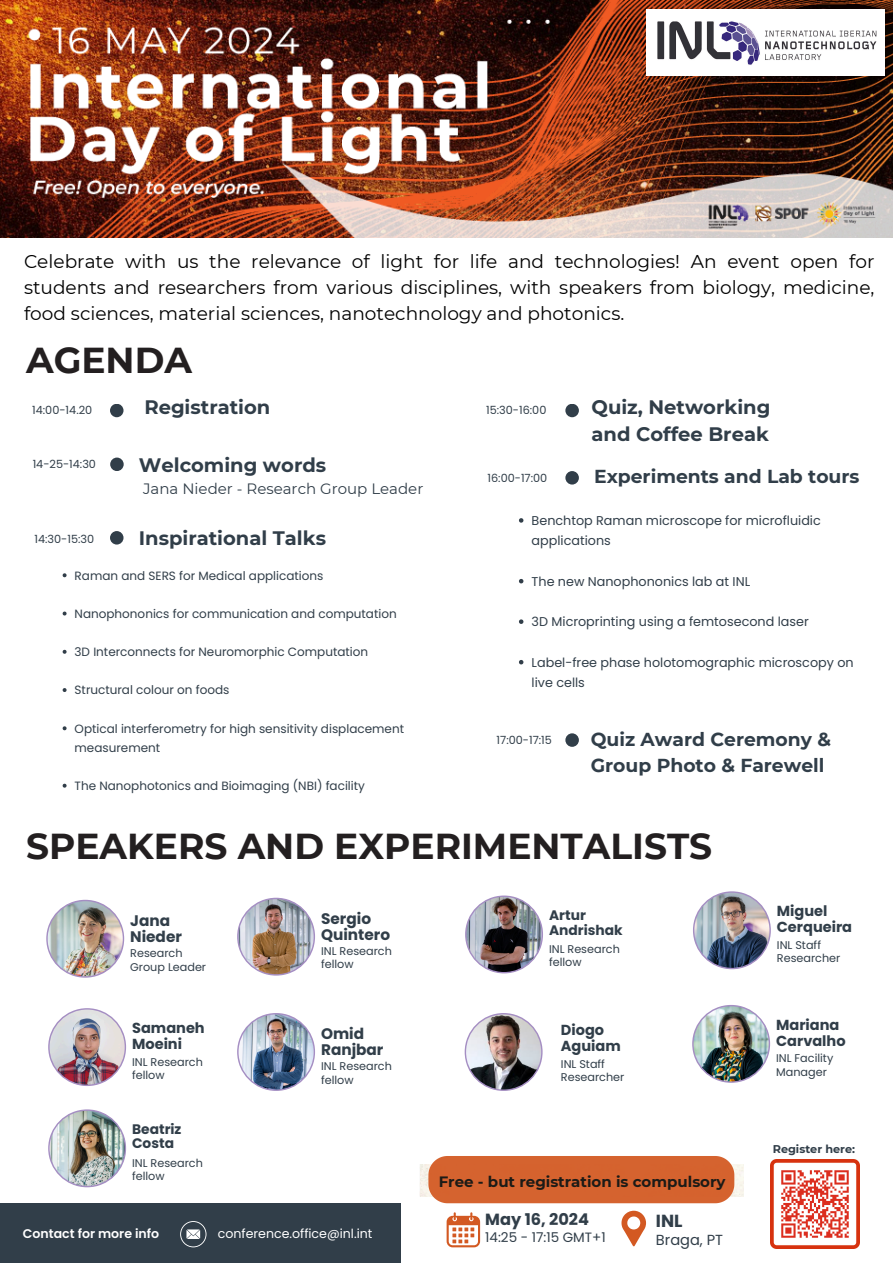
<style>
.page{position:relative;width:893px;height:1263px;background:#fff}
.page>*{position:absolute;margin:0;border:0;box-sizing:border-box;transform-origin:0 0}
.t1{font:700 36px "Montserrat";color:#231f20}
.t2{font:700 19.5px/27px "Montserrat";color:#313e49}
.t3{font:700 18.75px/25.9px "Montserrat";color:#313e49}
.t4{font:18.52px/25.9px "Montserrat";color:#000;text-align:justify}
.t5{font:700 17.48px "Poppins";color:#313e49}
.t6{font:700 16.2px "Poppins";color:#313e49}
.t7{font:700 15.3px/16.4px "Poppins";color:#313e49}
.t8{font:700 15px "Montserrat";color:#1c1b17}
.t9{font:15px "Montserrat";color:#313e49}
.t10{font:14.62px "Poppins";color:#313e49}
.t11{font:700 14.55px/15.8px "Poppins";color:#313e49}
.t12{font:700 13.8px/14.6px "Poppins";color:#313e49}
.t13{font:13.5px "Poppins";color:#313e49}
.t14{font:12.75px/20.2px "Poppins";color:#313e49}
.t15{font:12.6px "Poppins";color:#fff}
.t16{font:600 12.52px "Poppins";color:#fff}
.t17{font:12px/19.1px "Poppins";color:#313e49}
.t18{font:11.25px "Poppins";color:#313e49}
.t19{font:700 11.25px "Montserrat";color:#313e49}
.t20{font:11.18px/13.4px "Poppins";color:#313e49}
</style>
<div class="page">
<div style="left:0;top:1203px;width:400px;height:60px;background:#313e49"></div>
<svg style="left:180px;top:1221px;width:26px;height:26px"></svg>
<svg style="left:446px;top:1212px;width:34px;height:35px"></svg>
<div style="left:110px;top:404px;width:13px;height:13px;background:#313e49;border-radius:50%"></div>
<img style="left:0;top:0;width:893px;height:237px">
<img style="left:237px;top:898px;width:78px;height:77px">
<img style="left:46px;top:900px;width:78px;height:78px">
<div style="left:110px;top:458px;width:14px;height:13px;background:#313e49;border-radius:50%"></div>
<div style="left:110px;top:531px;width:13px;height:13px;background:#313e49;border-radius:50%"></div>
<div style="left:565px;top:404px;width:14px;height:13px;background:#313e49;border-radius:50%"></div>
<div style="left:565px;top:471px;width:14px;height:14px;background:#313e49;border-radius:50%"></div>
<div style="left:565px;top:733px;width:14px;height:14px;background:#313e49;border-radius:50%"></div>
<img style="left:770px;top:1159px;width:89px;height:90px">
<img style="left:48px;top:1008px;width:78px;height:78px">
<img style="left:237px;top:1013px;width:78px;height:78px">
<img style="left:693px;top:891px;width:78px;height:78px">
<img style="left:465px;top:895px;width:78px;height:78px">
<img style="left:692px;top:1005px;width:78px;height:78px">
<img style="left:465px;top:1013px;width:77px;height:78px">
<svg style="left:621px;top:1210px;width:25px;height:36px"></svg>
<img style="left:646px;top:10px;width:238px;height:65px">
<img style="left:420px;top:1165px;width:323px;height:31px">
<div style="left:428px;top:1156px;width:306px;height:47px;background:#d5632f"></div>
<svg style="left:63px;top:573px;width:4px;height:4px"></svg>
<svg style="left:63px;top:611px;width:4px;height:4px"></svg>
<svg style="left:63px;top:650px;width:4px;height:4px"></svg>
<svg style="left:63px;top:688px;width:4px;height:4px"></svg>
<svg style="left:63px;top:726px;width:4px;height:4px"></svg>
<svg style="left:63px;top:784px;width:4px;height:4px"></svg>
<svg style="left:519px;top:518px;width:4px;height:5px"></svg>
<svg style="left:519px;top:579px;width:4px;height:4px"></svg>
<svg style="left:519px;top:619px;width:4px;height:5px"></svg>
<svg style="left:519px;top:660px;width:4px;height:4px"></svg>
<img style="left:48px;top:1109px;width:78px;height:78px">
<p class="t4" style="left:24px;top:248px;width:852px">Celebrate with us the relevance of light for life and technologies! An event open for students and researchers from various disciplines, with speakers from biology, medicine, food sciences, material sciences, nanotechnology and photonics.</p>
<p class="t1" style="left:26px;top:338px;width:167px">AGENDA</p>
<h5 class="t2" style="left:144px;top:394px;width:127px">Registration</h5>
<p class="t2" style="left:139px;top:451px;width:189px">Welcoming words</p>
<p class="t9" style="left:143px;top:479px;width:282px">Jana Nieder - Research Group Leader</p>
<p class="t18" style="left:32px;top:403px;width:61px">14:00-14.20</p>
<p class="t18" style="left:33px;top:456px;width:65px">14-25-14:30</p>
<h5 class="t2" style="left:139px;top:524px;width:189px">Inspirational Talks</h5>
<p class="t17" style="left:75px;top:566px;width:250px">Raman and SERS for Medical applications</p>
<p class="t17" style="left:75px;top:604px;width:324px">Nanophononics for communication and computation</p>
<h5 class="t17" style="left:75px;top:642px;width:295px">3D Interconnects for Neuromorphic Computation</h5>
<p class="t17" style="left:75px;top:680px;width:156px">Structural colour on foods</p>
<p class="t17" style="left:75px;top:719px;width:331px">Optical interferometry for high sensitivity displacement measurement</p>
<h5 class="t17" style="left:75px;top:776px;width:292px">The Nanophotonics and Bioimaging (NBI) facility</h5>
<p class="t18" style="left:34px;top:531px;width:61px">14:30-15:30</p>
<h3 class="t18" style="left:486px;top:403px;width:62px">15:30-16:00</h3>
<p class="t2" style="left:591px;top:394px;width:180px">Quiz, Networking and Coffee Break</p>
<p class="t18" style="left:487px;top:470px;width:61px">16:00-17:00</p>
<p class="t3" style="left:594px;top:463px;width:267px">Experiments and Lab tours</p>
<p class="t14" style="left:531px;top:510px;width:291px">Benchtop Raman microscope for microfluidic applications</p>
<h5 class="t14" style="left:531px;top:571px;width:220px">The new Nanophononics lab at INL</h5>
<p class="t14" style="left:531px;top:612px;width:279px">3D Microprinting using a femtosecond laser</p>
<p class="t14" style="left:531px;top:652px;width:323px">Label-free phase holotomographic microscopy on live cells</p>
<h5 class="t18" style="left:496px;top:732px;width:57px">17:00-17:15</h5>
<h5 class="t3" style="left:591px;top:726px;width:242px">Quiz Award Ceremony &amp;<br>Group Photo &amp; Farewell</h5>
<p class="t1" style="left:26px;top:824px;width:687px">SPEAKERS AND EXPERIMENTALISTS</p>
<h3 class="t7" style="left:130px;top:912px;width:53px">Jana<br>Nieder</h3>
<h6 class="t20" style="left:130px;top:946px;width:77px">Research<br>Group Leader</h6>
<p class="t11" style="left:132px;top:1020px;width:74px">Samaneh<br>Moeini</p>
<p class="t20" style="left:132px;top:1055px;width:72px">INL Research fellow</p>
<p class="t12" style="left:132px;top:1121px;width:51px">Beatriz<br>Costa</p>
<p class="t20" style="left:132px;top:1156px;width:72px">INL Research fellow</p>
<p class="t7" style="left:321px;top:910px;width:71px">Sergio<br>Quintero</p>
<h3 class="t20" style="left:321px;top:944px;width:72px">INL Research fellow</h3>
<p class="t7" style="left:321px;top:1025px;width:64px">Omid<br>Ranjbar</p>
<p class="t20" style="left:321px;top:1060px;width:72px">INL Research fellow</p>
<p class="t16" style="left:23px;top:1225px;width:138px">Contact for more info</p>
<h1 class="t15" style="left:218px;top:1225px;width:156px">conference.office@inl.int</h1>
<p class="t12" style="left:549px;top:908px;width:75px">Artur<br>Andrishak</p>
<h5 class="t20" style="left:549px;top:942px;width:72px">INL Research fellow</h5>
<p class="t11" style="left:561px;top:1022px;width:61px">Diogo<br>Aguiam</p>
<p class="t20" style="left:561px;top:1057px;width:65px">INL Staff<br>Researcher</p>
<p class="t8" style="left:439px;top:1172px;width:288px">Free - but registration is compulsory</p>
<p class="t6" style="left:485px;top:1208px;width:105px">May 16, 2024</p>
<p class="t13" style="left:485px;top:1228px;width:122px">14:25 - 17:15 GMT+1</p>
<p class="t5" style="left:656px;top:1208px;width:28px">INL</p>
<p class="t10" style="left:656px;top:1229px;width:69px">Braga, PT</p>
<h5 class="t11" style="left:777px;top:903px;width:77px">Miguel<br>Cerqueira</h5>
<p class="t20" style="left:777px;top:938px;width:65px">INL Staff<br>Researcher</p>
<p class="t11" style="left:776px;top:1017px;width:71px">Mariana<br>Carvalho</p>
<p class="t20" style="left:776px;top:1052px;width:59px">INL Facility<br>Manager</p>
<h5 class="t19" style="left:772px;top:1142px;width:84px">Register here:</h5>
</div>
